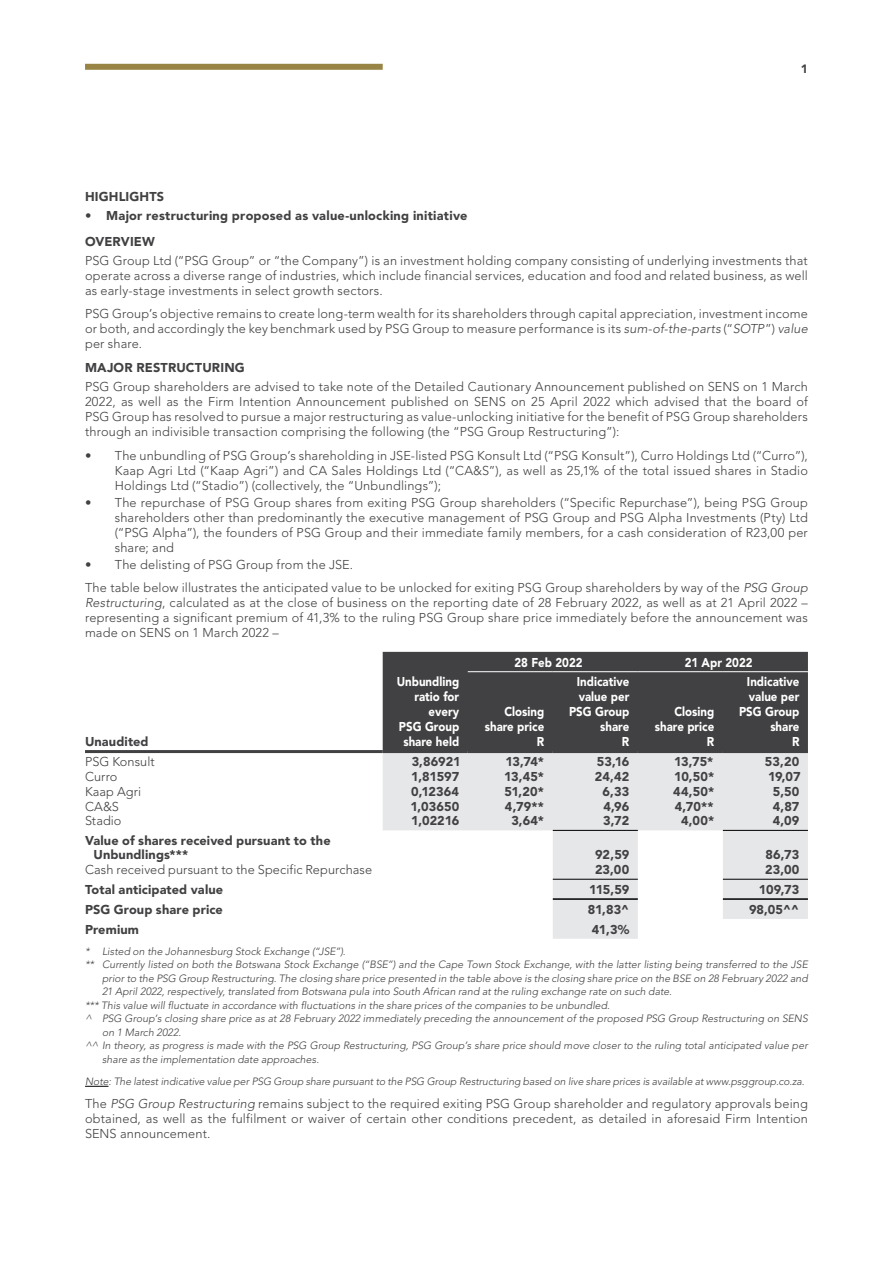
<style>
.page{position:relative;width:893px;height:1263px;background:#fff}
.page>*{position:absolute;margin:0;border:0;box-sizing:border-box;transform-origin:0 0}
.t1{font:300 12.75px/15px "Avenir LT Std";letter-spacing:.015em;color:#414042;text-align:justify}
.t2{font:900 12.75px/14.2px "Avenir LT Std";letter-spacing:.01em;color:#414042}
.t3{font:900 12.75px/15px "Avenir LT Std";color:#fff;text-align:right;scale:.9 1}
.t4{font:900 12px "Avenir LT Std";color:#414042}
.t5{font:italic 300 10.5px "Avenir LT Std";letter-spacing:.005em;color:#414042}
.s1{font-style:italic}
</style>
<div class="page">
<div style="left:85px;top:64px;width:298px;height:6px;background:#988444"></div>
<svg style="left:85px;top:1086px;width:23px;height:1px"></svg>
<div style="left:383px;top:652px;width:425px;height:98px;background:#414042"></div>
<svg style="left:383px;top:753px;width:425px;height:186px;fill:#e6e7e8"></svg>
<hr style="left:85px;top:750px;width:298px;height:3px;background:#414042">
<hr style="left:383px;top:750px;width:85px;height:3px;background:#414042">
<hr style="left:468px;top:750px;width:85px;height:3px;background:#414042">
<hr style="left:553px;top:750px;width:85px;height:3px;background:#414042">
<hr style="left:638px;top:750px;width:85px;height:3px;background:#414042">
<hr style="left:723px;top:750px;width:85px;height:3px;background:#414042">
<hr style="left:553px;top:830px;width:85px;height:1px;background:#000">
<hr style="left:723px;top:830px;width:85px;height:1px;background:#000">
<hr style="left:553px;top:879px;width:85px;height:1px;background:#000">
<hr style="left:723px;top:879px;width:85px;height:1px;background:#000">
<hr style="left:553px;top:898px;width:85px;height:2px;background:#000">
<hr style="left:723px;top:898px;width:85px;height:2px;background:#000">
<hr style="left:468px;top:671px;width:85px;height:1px;background:#fff">
<hr style="left:553px;top:671px;width:85px;height:1px;background:#fff">
<hr style="left:638px;top:671px;width:85px;height:1px;background:#fff">
<hr style="left:723px;top:671px;width:85px;height:1px;background:#fff">
<p class="t2" style="left:85px;top:189px;width:81px">HIGHLIGHTS</p>
<p class="t2" style="left:85px;top:209px;width:384px">• Major restructuring proposed as value-unlocking initiative</p>
<p class="t4" style="left:801px;top:62px;width:9px">1</p>
<p class="t2" style="left:85px;top:234px;width:71px">OVERVIEW</p>
<p class="t1" style="left:85px;top:253px;width:724px">PSG Group Ltd (“PSG Group” or “the Company”) is an investment holding company consisting of underlying investments that operate across a diverse range of industries, which include financial services, education and food and related business, as well as early-stage investments in select growth sectors.</p>
<p class="t1" style="left:85px;top:306px;width:724px">PSG Group’s objective remains to create long-term wealth for its shareholders through capital appreciation, investment income or both, and accordingly the key benchmark used by PSG Group to measure performance is its <span class="s1">sum-of-the-parts</span> (“<span class="s1">SOTP</span>”) <span class="s1">value </span>per share.</p>
<p class="t2" style="left:85px;top:360px;width:161px">MAJOR RESTRUCTURING</p>
<p class="t1" style="left:85px;top:379px;width:724px">PSG Group shareholders are advised to take note of the Detailed Cautionary Announcement published on SENS on 1 March 2022, as well as the Firm Intention Announcement published on SENS on 25 April 2022 which advised that the board of PSG Group has resolved to pursue a major restructuring as value-unlocking initiative for the benefit of PSG Group shareholders through an indivisible transaction comprising the following (the “PSG Group Restructuring”):</p>
<p class="t1" style="left:115px;top:448px;width:695px;text-indent:-30px">• The unbundling of PSG Group’s shareholding in JSE-listed PSG Konsult Ltd (“PSG Konsult”), Curro Holdings Ltd (“Curro”), Kaap Agri Ltd (“Kaap Agri”) and CA Sales Holdings Ltd (“CA&amp;S”), as well as 25,1% of the total issued shares in Stadio Holdings Ltd (“Stadio”) (collectively, the “Unbundlings”);</p>
<p class="t1" style="left:115px;top:495px;width:695px;text-indent:-30px">• The repurchase of PSG Group shares from exiting PSG Group shareholders (“Specific Repurchase”), being PSG Group shareholders other than predominantly the executive management of PSG Group and PSG Alpha Investments (Pty) Ltd (“PSG Alpha”), the founders of PSG Group and their immediate family members, for a cash consideration of R23,00 per share; and</p>
<p class="t1" style="left:85px;top:553px;width:724px;line-height:23.5px">• The delisting of PSG Group from the JSE.<br>The table below illustrates the anticipated value to be unlocked for exiting PSG Group shareholders by way of the <span class="s1">PSG Group</span></p>
<p class="t1" style="left:85px;top:595px;width:724px"><span class="s1">Restructuring</span>, calculated as at the close of business on the reporting date of 28 February 2022, as well as at 21 April 2022 – representing a significant premium of 41,3% to the ruling PSG Group share price immediately before the announcement was made on SENS on 1 March 2022 –</p>
<p class="t3" style="left:514px;top:655px;width:77px">28 Feb 2022</p>
<p class="t3" style="left:685px;top:655px;width:77px">21 Apr 2022</p>
<p class="t2" style="left:85px;top:735px;width:65px">Unaudited</p>
<p class="t3" style="left:397px;top:674px;width:71px">Unbundling ratio for every<br>PSG Group share held</p>
<p class="t3" style="left:485px;top:704px;width:68px">Closing share price<br>R</p>
<p class="t3" style="left:569px;top:674px;width:69px">Indicative value per<br>PSG Group share<br>R</p>
<p class="t3" style="left:655px;top:704px;width:68px">Closing share price<br>R</p>
<p class="t3" style="left:739px;top:674px;width:69px">Indicative value per<br>PSG Group share<br>R</p>
<p class="t1" style="left:85px;top:754px;width:71px">PSG Konsult</p>
<p class="t2" style="left:412px;top:755px;width:51px">3,86921</p>
<p class="t2" style="left:505px;top:755px;width:40px">13,74*</p>
<p class="t2" style="left:597px;top:755px;width:34px">53,16</p>
<p class="t2" style="left:674px;top:755px;width:41px">13,75*</p>
<p class="t2" style="left:765px;top:755px;width:36px">53,20</p>
<p class="t1" style="left:85px;top:769px;width:34px">Curro</p>
<p class="t2" style="left:411px;top:769px;width:50px">1,81597</p>
<p class="t2" style="left:504px;top:769px;width:41px">13,45*</p>
<p class="t2" style="left:595px;top:769px;width:36px">24,42</p>
<p class="t2" style="left:674px;top:769px;width:42px">10,50*</p>
<p class="t2" style="left:768px;top:769px;width:34px">19,07</p>
<p class="t1" style="left:85px;top:784px;width:58px">Kaap Agri</p>
<p class="t2" style="left:411px;top:784px;width:49px">0,12364</p>
<p class="t2" style="left:504px;top:784px;width:41px">51,20*</p>
<p class="t2" style="left:603px;top:784px;width:28px">6,33</p>
<p class="t2" style="left:673px;top:784px;width:42px">44,50*</p>
<p class="t2" style="left:773px;top:784px;width:28px">5,50</p>
<p class="t1" style="left:85px;top:799px;width:35px">CA&amp;S</p>
<p class="t2" style="left:410px;top:799px;width:51px">1,03650</p>
<p class="t2" style="left:505px;top:799px;width:41px">4,79**</p>
<p class="t2" style="left:603px;top:799px;width:27px">4,96</p>
<p class="t2" style="left:675px;top:799px;width:40px">4,70**</p>
<p class="t2" style="left:773px;top:799px;width:28px">4,87</p>
<p class="t1" style="left:85px;top:813px;width:38px">Stadio</p>
<p class="t2" style="left:411px;top:814px;width:50px">1,02216</p>
<p class="t2" style="left:511px;top:814px;width:34px">3,64*</p>
<p class="t2" style="left:603px;top:814px;width:28px">3,72</p>
<p class="t2" style="left:681px;top:814px;width:35px">4,00*</p>
<p class="t2" style="left:773px;top:814px;width:28px">4,09</p>
<p class="t2" style="left:94px;top:833px;width:239px;text-indent:-9px">Value of shares received pursuant to the<br>Unbundlings***</p>
<p class="t2" style="left:595px;top:848px;width:36px">92,59</p>
<p class="t2" style="left:765px;top:848px;width:35px">86,73</p>
<p class="t1" style="left:85px;top:862px;width:289px">Cash received pursuant to the Specific Repurchase</p>
<p class="t2" style="left:595px;top:862px;width:36px">23,00</p>
<p class="t2" style="left:765px;top:862px;width:36px">23,00</p>
<p class="t2" style="left:85px;top:882px;width:140px">Total anticipated value</p>
<p class="t2" style="left:589px;top:882px;width:42px">115,59</p>
<p class="t2" style="left:759px;top:882px;width:42px">109,73</p>
<p class="t2" style="left:85px;top:902px;width:139px">PSG Group share price</p>
<p class="t2" style="left:588px;top:902px;width:43px">81,83^</p>
<p class="t2" style="left:749px;top:902px;width:52px">98,05^^</p>
<p class="t2" style="left:85px;top:922px;width:55px">Premium</p>
<p class="t2" style="left:592px;top:922px;width:39px">41,3%</p>
<p class="t5" style="left:85px;top:945px;width:262px">* Listed on the Johannesburg Stock Exchange (“JSE”).</p>
<p class="t5" style="left:85px;top:958px;width:724px">** Currently listed on both the Botswana Stock Exchange (“BSE”) and the Cape Town Stock Exchange, with the latter listing being transferred to the JSE</p>
<p class="t5" style="left:102px;top:972px;width:707px">prior to the PSG Group Restructuring. The closing share price presented in the table above is the closing share price on the BSE on 28 February 2022 and</p>
<p class="t5" style="left:102px;top:985px;width:571px">21 April 2022, respectively, translated from Botswana pula into South African rand at the ruling exchange rate on such date.</p>
<p class="t5" style="left:85px;top:999px;width:526px">*** This value will fluctuate in accordance with fluctuations in the share prices of the companies to be unbundled.</p>
<p class="t5" style="left:85px;top:1012px;width:724px">^ PSG Group’s closing share price as at 28 February 2022 immediately preceding the announcement of the proposed PSG Group Restructuring on SENS</p>
<p class="t5" style="left:102px;top:1026px;width:81px">on 1 March 2022.</p>
<p class="t5" style="left:85px;top:1039px;width:724px">^^ In theory, as progress is made with the PSG Group Restructuring, PSG Group’s share price should move closer to the ruling total anticipated value per</p>
<p class="t5" style="left:102px;top:1053px;width:219px">share as the implementation date approaches.</p>
<p class="t5" style="left:85px;top:1075px;width:721px">Note: The latest indicative value per PSG Group share pursuant to the PSG Group Restructuring based on live share prices is available at www.psggroup.co.za.</p>
<p class="t1" style="left:85px;top:1096px;width:724px">The <span class="s1">PSG Group Restructuring</span> remains subject to the required exiting PSG Group shareholder and regulatory approvals being obtained, as well as the fulfilment or waiver of certain other conditions precedent, as detailed in aforesaid Firm Intention SENS announcement.</p>
</div>
